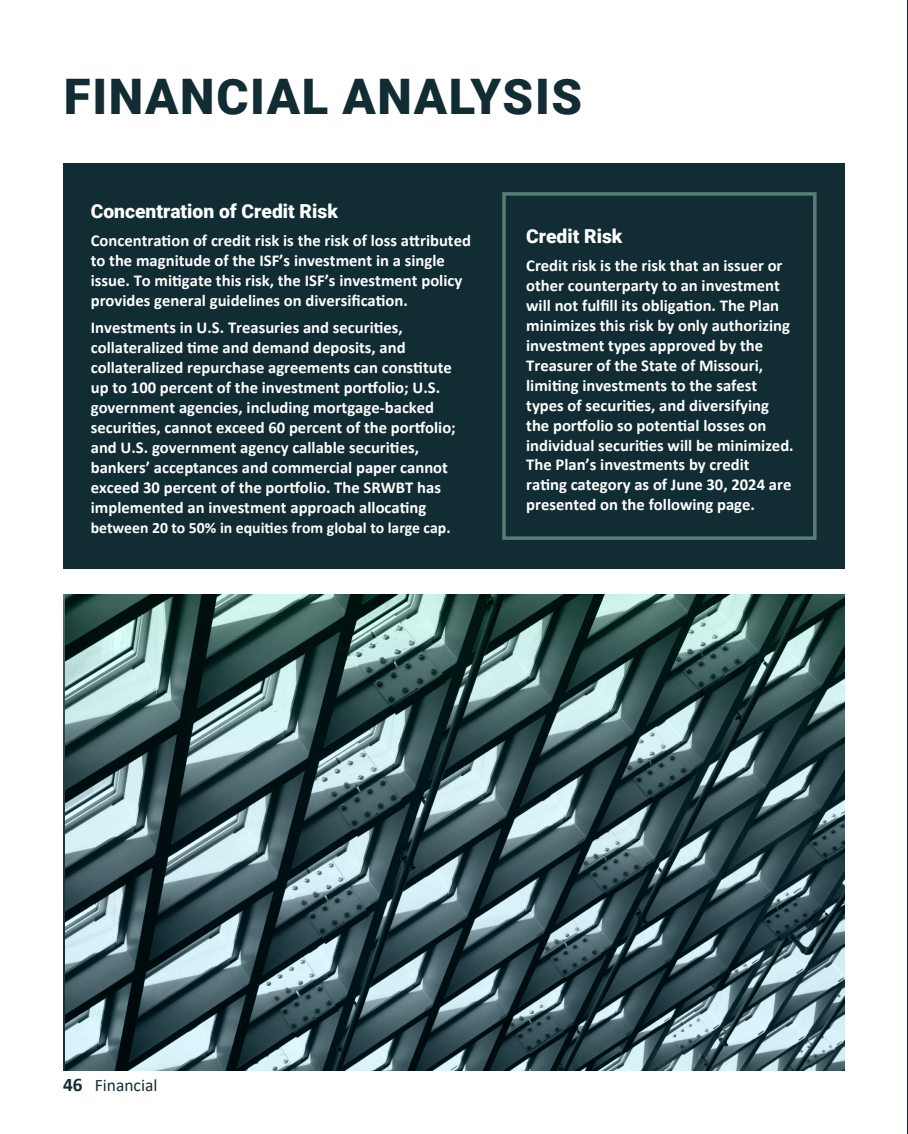
<style>
.page{position:relative;width:908px;height:1134px;background:#fff}
.page>*{position:absolute;margin:0;border:0;box-sizing:border-box;transform-origin:0 0}
.t1{font:900 49px "Roboto";letter-spacing:.035em;color:#112c33}
.Paragraph_Style_1{font:900 19.25px "Roboto";color:#feffff}
.t2{font:17.5px "Calibri";color:#132c33}
.Paragraph_Style_1-2{font:700 16.62px/19.9px "Calibri";color:#feffff}
.Paragraph_Style_1-3{font:700 15.75px "Calibri";color:#feffff}
.s1{font-weight:700;font-size:19.25px}
</style>
<div class="page">
<div style="left:63px;top:163px;width:781px;height:406px;background:#112c33"></div>
<hr style="left:907px;top:0;width:1px;height:1134px;background:#122c33">
<div style="left:502px;top:192px;width:314px;height:348px;border:4px solid #577d74"></div>
<svg style="left:63px;top:594px;width:781px;height:477px;background:#4b6568"></svg>
<p class="t1" style="left:64px;top:63px;width:519px">FINANCIAL ANALYSIS</p>
<p class="Paragraph_Style_1" style="left:91px;top:198px;width:248px">Concentration of Credit Risk</p>
<p class="Paragraph_Style_1-2" style="left:91px;top:230px;width:381px">Concentration of credit risk is the risk of loss attributed to the magnitude of the ISF’s investment in a single issue. To mitigate this risk, the ISF’s investment policy provides general guidelines on diversification.</p>
<p class="Paragraph_Style_1-2" style="left:91px;top:318px;width:366px">Investments in U.S. Treasuries and securities, collateralized time and demand deposits, and collateralized repurchase agreements can constitute up to 100 percent of the investment portfolio; U.S. government agencies, including mortgage-backed securities, cannot exceed 60 percent of the portfolio; and U.S. government agency callable securities, bankers’ acceptances and commercial paper cannot exceed 30 percent of the portfolio. The SRWBT has implemented an investment approach allocating</p>
<p class="Paragraph_Style_1-3" style="left:91px;top:516px;width:361px">between 20 to 50% in equities from global to large cap.</p>
<p class="Paragraph_Style_1" style="left:526px;top:223px;width:98px">Credit Risk</p>
<p class="Paragraph_Style_1-2" style="left:526px;top:255px;width:269px">Credit risk is the risk that an issuer or other counterparty to an investment will not fulfill its obligation. The Plan minimizes this risk by only authorizing investment types approved by the Treasurer of the State of Missouri, limiting investments to the safest types of securities, and diversifying the portfolio so potential losses on individual securities will be minimized.<br>The Plan’s investments by credit rating category as of June 30, 2024 are presented on the following page.</p>
<p class="t2" style="left:63px;top:1073px;width:96px"><span class="s1">46</span> Financial</p>
</div>
